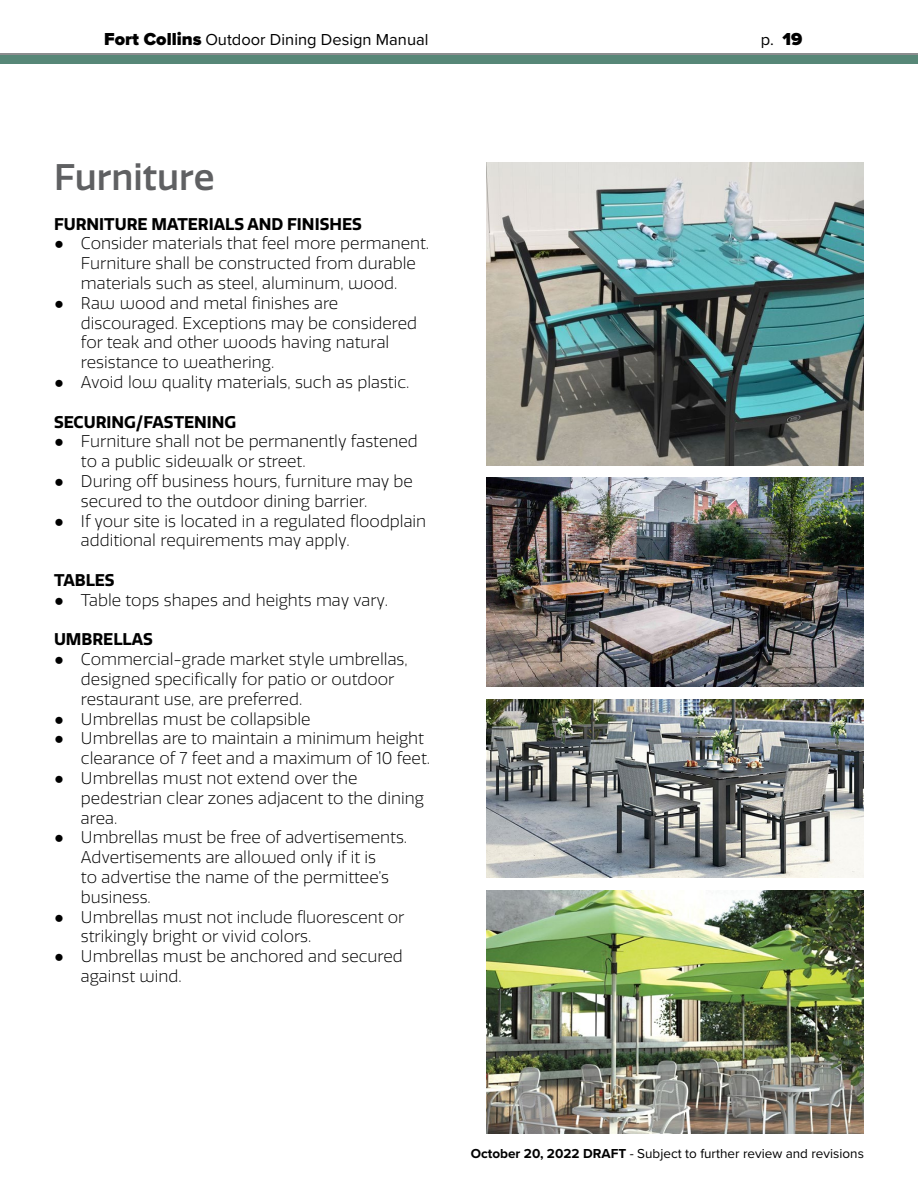
<style>
.page{position:relative;width:918px;height:1188px;background:#fff}
.page>*{position:absolute;margin:0;border:0;box-sizing:border-box;transform-origin:0 0}
.t1{font:500 36px "Quatro";color:#5f6062}
.t2{font:300 16.5px/19.8px "Quatro";color:#000}
.t3{font:700 16.5px "Quatro";color:#000}
.t4{font:16.5px "Proxima Nova";color:#000}
.t5{font:13.5px "Proxima Nova";color:#000}
.s1{font-weight:900;font-size:18px}
.s2{font-family:"Arial";font-weight:400}
.s3{font-weight:700}
</style>
<div class="page">
<div style="left:0;top:55px;width:918px;height:9px;background:#578777"></div>
<hr style="left:0;top:53px;width:918px;height:2px;background:#67686b">
<img style="left:486px;top:162px;width:378px;height:304px">
<img style="left:486px;top:478px;width:378px;height:208px">
<img style="left:486px;top:699px;width:378px;height:179px">
<img style="left:486px;top:890px;width:378px;height:244px">
<p class="t4" style="left:104px;top:27px;width:326px"><span class="s1">Fort Collins</span> Outdoor Dining Design Manual</p>
<p class="t4" style="left:761px;top:27px;width:43px">p. <span class="s1">19</span></p>
<h1 class="t1" style="left:54px;top:156px;width:162px">Furniture</h1>
<p class="t3" style="left:54px;top:214px;width:309px">FURNITURE MATERIALS AND FINISHES</p>
<p class="t2" style="left:81px;top:234px;width:350px;text-indent:-27px"><span class="s2">●</span> Consider materials that feel more permanent.<br>Furniture shall be constructed from durable materials such as steel, aluminum, wood.</p>
<p class="t2" style="left:81px;top:293px;width:338px;text-indent:-27px"><span class="s2">●</span> Raw wood and metal finishes are discouraged. Exceptions may be considered for teak and other woods having natural resistance to weathering.</p>
<p class="t2" style="left:54px;top:373px;width:357px"><span class="s2">●</span> Avoid low quality materials, such as plastic.</p>
<p class="t3" style="left:54px;top:412px;width:184px">SECURING/FASTENING</p>
<p class="t2" style="left:81px;top:432px;width:338px;text-indent:-27px"><span class="s2">●</span> Furniture shall not be permanently fastened to a public sidewalk or street.</p>
<p class="t2" style="left:81px;top:472px;width:334px;text-indent:-27px"><span class="s2">●</span> During off business hours, furniture may be secured to the outdoor dining barrier.</p>
<p class="t2" style="left:81px;top:511px;width:347px;text-indent:-27px"><span class="s2">●</span> If your site is located in a regulated floodplain additional requirements may apply.</p>
<p class="t3" style="left:54px;top:570px;width:62px">TABLES</p>
<p class="t2" style="left:54px;top:590px;width:335px"><span class="s2">●</span> Table tops shapes and heights may vary.</p>
<p class="t3" style="left:54px;top:630px;width:100px">UMBRELLAS</p>
<p class="t2" style="left:81px;top:650px;width:328px;text-indent:-27px"><span class="s2">●</span> Commercial-grade market style umbrellas, designed specifically for patio or outdoor restaurant use, are preferred.</p>
<p class="t2" style="left:54px;top:709px;width:258px"><span class="s2">●</span> Umbrellas must be collapsible</p>
<p class="t2" style="left:81px;top:729px;width:351px;text-indent:-27px"><span class="s2">●</span> Umbrellas are to maintain a minimum height clearance of 7 feet and a maximum of 10 feet.</p>
<p class="t2" style="left:81px;top:769px;width:344px;text-indent:-27px"><span class="s2">●</span> Umbrellas must not extend over the pedestrian clear zones adjacent to the dining area.</p>
<p class="t2" style="left:81px;top:828px;width:328px;text-indent:-27px"><span class="s2">●</span> Umbrellas must be free of advertisements.<br>Advertisements are allowed only if it is<br>to advertise the name of the permittee’s business.</p>
<p class="t2" style="left:81px;top:907px;width:325px;text-indent:-27px"><span class="s2">●</span> Umbrellas must not include fluorescent or strikingly bright or vivid colors.</p>
<p class="t2" style="left:81px;top:947px;width:323px;text-indent:-27px"><span class="s2">●</span> Umbrellas must be anchored and secured against wind.</p>
<p class="t5" style="left:471px;top:1143px;width:395px"><span class="s3">October 20, 2022 DRAFT</span> - Subject to further review and revisions</p>
</div>
